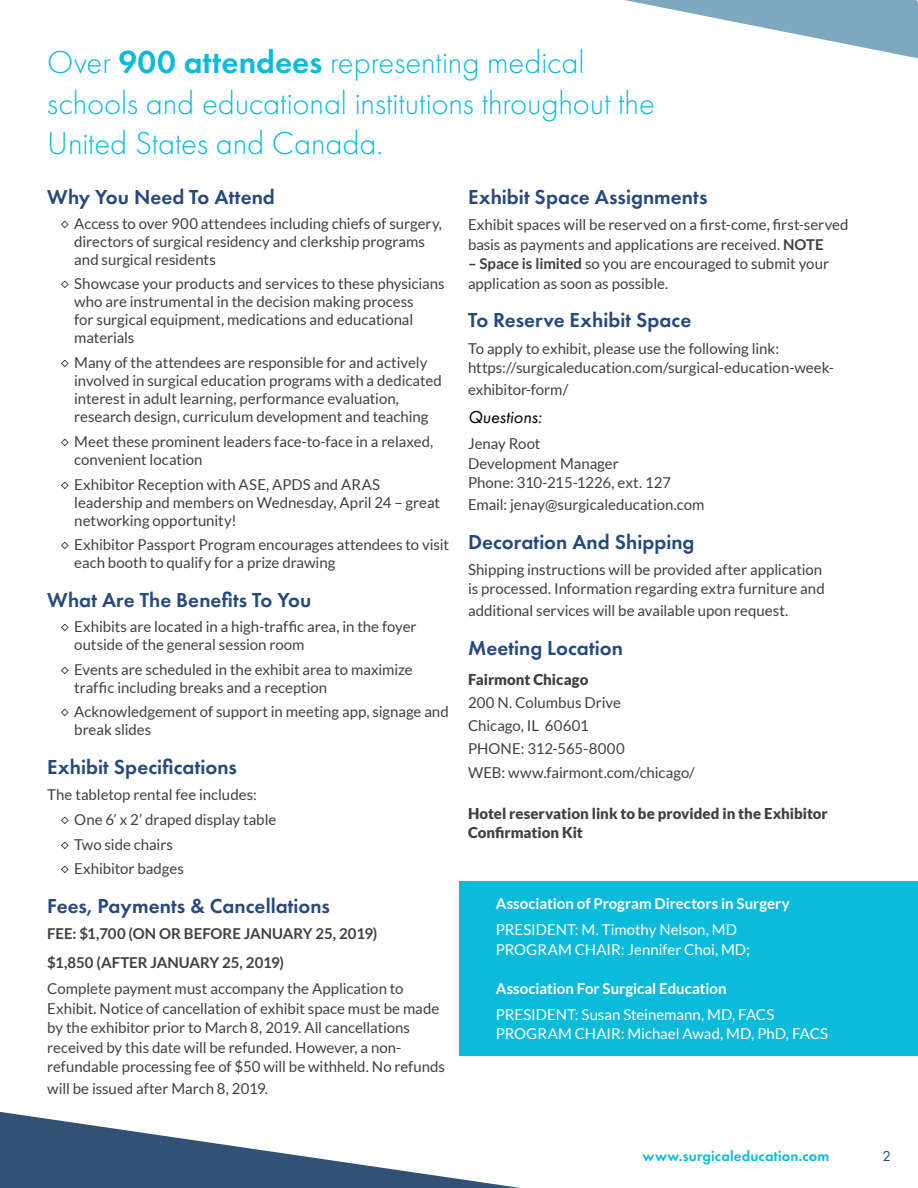
<style>
.page{position:relative;width:918px;height:1188px;background:#fff}
.page>*{position:absolute;margin:0;border:0;box-sizing:border-box;transform-origin:0 0}
.t1{font:300 33px/40.5px "Futura PT";letter-spacing:-.005em;color:#0cbada}
.t2{font:600 21px "Futura PT";color:#28497b}
.t3{font:italic 18px "Futura PT";color:#000}
.t4{font:15px/18px "Lato";color:#404040}
.t5{font:15px/19.5px "Lato";color:#fff}
.t6{font:900 15px/19.5px "Lato";color:#404040}
.t7{font:700 15px "Lato";color:#fff}
.t8{font:700 15px/28.3px "Lato";color:#404040}
.t9{font:600 15px "Futura PT";letter-spacing:.01em;color:#0cbada}
.t10{font:15px "Futura PT";color:#28497b}
.s1{font-weight:600}
.s2{font-family:"Inconsolata";font-size:16.5px;color:#000}
.s3{font-weight:700}
</style>
<div class="page">
<div style="left:459px;top:881px;width:459px;height:175px;background:#0cbada"></div>
<svg style="left:0;top:1112px;width:520px;height:76px"></svg>
<svg style="left:625px;top:0;width:293px;height:58px"></svg>
<h1 class="t1" style="left:47px;top:42px;width:609px">Over <span class="s1">900 attendees</span> representing medical schools and educational institutions throughout the<br>United States and Canada.</h1>
<h2 class="t2" style="left:47px;top:184px;width:229px">Why You Need To Attend</h2>
<p class="t4" style="left:74px;top:214px;width:369px;text-indent:-14px"><span class="s2">◇</span> Access to over 900 attendees including chiefs of surgery, directors of surgical residency and clerkship programs and surgical residents</p>
<p class="t4" style="left:74px;top:275px;width:372px;text-indent:-14px"><span class="s2">◇</span> Showcase your products and services to these physicians who are instrumental in the decision making process<br>for surgical equipment, medications and educational materials</p>
<p class="t4" style="left:74px;top:354px;width:369px;text-indent:-14px"><span class="s2">◇</span> Many of the attendees are responsible for and actively involved in surgical education programs with a dedicated interest in adult learning, performance evaluation, research design, curriculum development and teaching</p>
<p class="t4" style="left:74px;top:432px;width:361px;text-indent:-14px"><span class="s2">◇</span> Meet these prominent leaders face-to-face in a relaxed, convenient location</p>
<p class="t4" style="left:74px;top:475px;width:367px;text-indent:-14px"><span class="s2">◇</span> Exhibitor Reception with ASE, APDS and ARAS leadership and members on Wednesday, April 24 – great networking opportunity!</p>
<p class="t4" style="left:74px;top:536px;width:376px;text-indent:-14px"><span class="s2">◇</span> Exhibitor Passport Program encourages attendees to visit each booth to qualify for a prize drawing</p>
<h2 class="t2" style="left:47px;top:587px;width:266px">What Are The Benefits To You</h2>
<p class="t4" style="left:74px;top:617px;width:344px;text-indent:-14px"><span class="s2">◇</span> Exhibits are located in a high-traffic area, in the foyer outside of the general session room</p>
<p class="t4" style="left:74px;top:660px;width:340px;text-indent:-14px"><span class="s2">◇</span> Events are scheduled in the exhibit area to maximize traffic including breaks and a reception</p>
<p class="t4" style="left:74px;top:703px;width:376px;text-indent:-14px"><span class="s2">◇</span> Acknowledgement of support in meeting app, signage and break slides</p>
<h2 class="t2" style="left:47px;top:754px;width:191px">Exhibit Specifications</h2>
<p class="t4" style="left:61px;top:782px;width:217px;line-height:24.8px;text-indent:-14px">The tabletop rental fee includes:<br><span class="s2">◇</span> One 6’ x 2’ draped display table <span class="s2">◇</span> Two side chairs<br><span class="s2">◇</span> Exhibitor badges</p>
<h2 class="t2" style="left:47px;top:893px;width:284px">Fees, Payments &amp; Cancellations</h2>
<p class="t8" style="left:47px;top:920px;width:332px">FEE: $1,700 (ON OR BEFORE JANUARY 25, 2019) $1,850 (AFTER JANUARY 25, 2019)</p>
<p class="t4" style="left:47px;top:979px;width:399px;line-height:19.5px">Complete payment must accompany the Application to Exhibit. Notice of cancellation of exhibit space must be made by the exhibitor prior to March 8, 2019. All cancellations received by this date will be refunded. However, a non&shy;refundable processing fee of $50 will be withheld. No refunds</p>
<p class="t4" style="left:47px;top:1079px;width:222px">will be issued after March 8, 2019.</p>
<h2 class="t2" style="left:468px;top:184px;width:241px">Exhibit Space Assignments</h2>
<p class="t4" style="left:468px;top:215px;width:382px;line-height:19.5px">Exhibit spaces will be reserved on a first-come, first-served basis as payments and applications are received. <span class="s3">NOTE</span></p>
<p class="t4" style="left:468px;top:254px;width:363px;line-height:19.5px"><span class="s3">– Space is limited</span> so you are encouraged to submit your application as soon as possible.</p>
<h2 class="t2" style="left:468px;top:307px;width:225px">To Reserve Exhibit Space</h2>
<p class="t4" style="left:468px;top:338px;width:367px;line-height:19.5px">To apply to exhibit, please use the following link: https://surgicaleducation.com/surgical-education-week-</p>
<p class="t4" style="left:468px;top:380px;width:102px">exhibitor-form/</p>
<p class="t3" style="left:468px;top:406px;width:75px">Questions:</p>
<p class="t4" style="left:468px;top:434px;width:205px;line-height:19.5px">Jenay Root<br>Development Manager<br>Phone: 310-215-1226, ext. 127</p>
<p class="t4" style="left:468px;top:495px;width:238px">Email: jenay@surgicaleducation.com</p>
<h2 class="t2" style="left:468px;top:528px;width:228px">Decoration And Shipping</h2>
<p class="t4" style="left:468px;top:559px;width:358px;line-height:19.5px">Shipping instructions will be provided after application is processed. Information regarding extra furniture and</p>
<p class="t4" style="left:468px;top:601px;width:322px">additional services will be available upon request.</p>
<h2 class="t2" style="left:468px;top:634px;width:157px">Meeting Location</h2>
<p class="t6" style="left:468px;top:669px;width:122px">Fairmont Chicago</p>
<p class="t4" style="left:468px;top:691px;width:228px;line-height:23.2px">200 N. Columbus Drive<br>Chicago, IL 60601<br>PHONE: 312-565-8000<br>WEB: www.fairmont.com/chicago/</p>
<p class="t6" style="left:468px;top:803px;width:361px">Hotel reservation link to be provided in the Exhibitor<br>Confirmation Kit</p>
<p class="t7" style="left:496px;top:895px;width:295px">Association of Program Directors in Surgery</p>
<p class="t5" style="left:496px;top:920px;width:256px">PRESIDENT: M. Timothy Nelson, MD<br>PROGRAM CHAIR: Jennifer Choi, MD;</p>
<p class="t7" style="left:496px;top:980px;width:232px">Association For Surgical Education</p>
<p class="t5" style="left:496px;top:1005px;width:334px">PRESIDENT: Susan Steinemann, MD, FACS<br>PROGRAM CHAIR: Michael Awad, MD, PhD, FACS</p>
<p class="t9" style="left:643px;top:1146px;width:188px">www.surgicaleducation.com</p>
<p class="t10" style="left:882px;top:1147px;width:10px">2</p>
</div>
